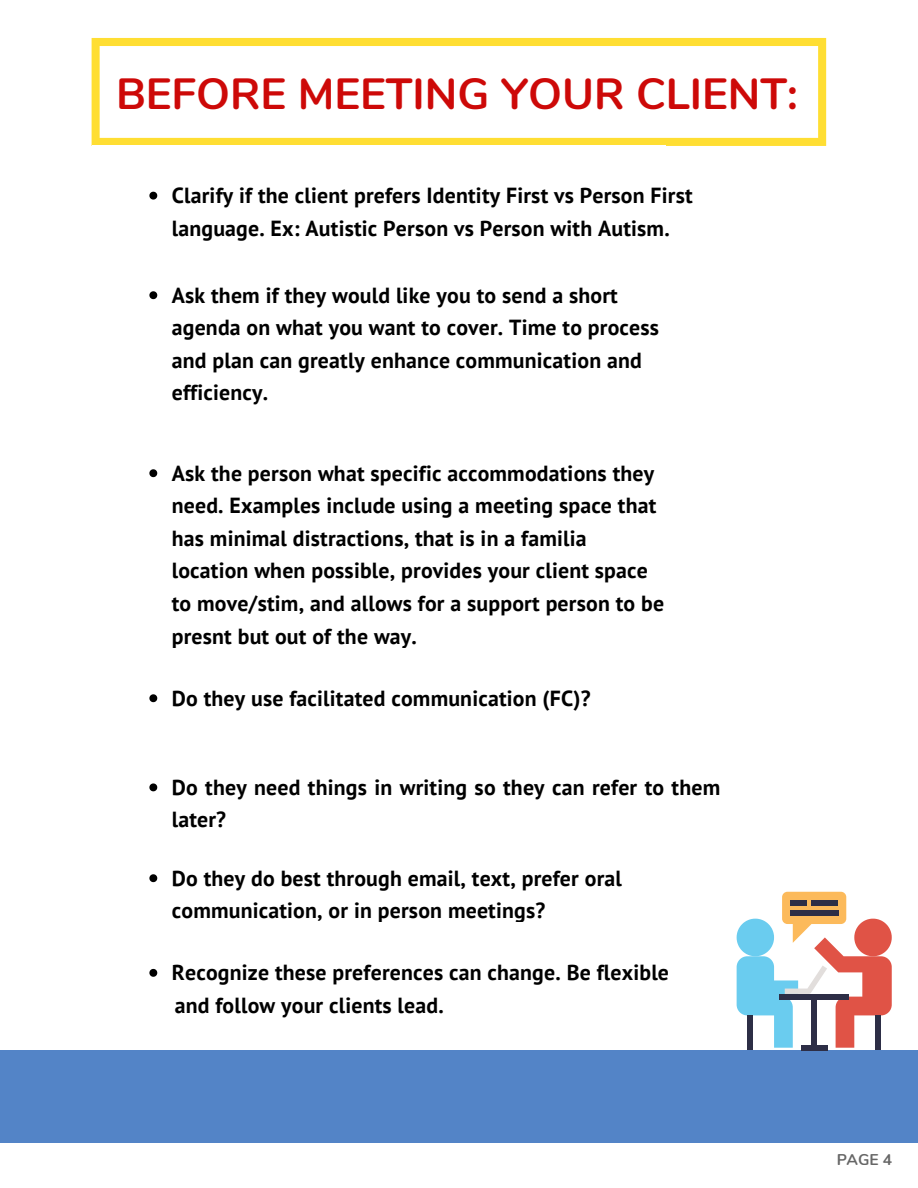
<style>
.page{position:relative;width:918px;height:1188px;background:#fff}
.page>*{position:absolute;margin:0;border:0;box-sizing:border-box;transform-origin:0 0}
.t1{font:700 43.65px "Nunito";color:#cd0908}
.t2{font:700 21.75px/32.7px "PT Sans";letter-spacing:.01em;color:#000}
.t3{font:700 15.6px "Nunito";color:#000}
</style>
<div class="page">
<svg style="left:92px;top:38px;width:734px;height:108px"></svg>
<div style="left:0;top:1050px;width:918px;height:92px;background:#5384c7"></div>
<svg style="left:149px;top:469px;width:8px;height:8px"></svg>
<svg style="left:149px;top:291px;width:8px;height:8px"></svg>
<svg style="left:149px;top:192px;width:8px;height:8px"></svg>
<div style="left:801px;top:1045px;width:27px;height:5px;background:#2d2e46"></div>
<div style="left:876px;top:1015px;width:5px;height:35px;background:#2d2e46"></div>
<div style="left:747px;top:1015px;width:6px;height:35px;background:#2d2e46"></div>
<svg style="left:737px;top:892px;width:155px;height:156px"></svg>
<div style="left:790px;top:900px;width:16px;height:5px;background:#2d2e46"></div>
<div style="left:790px;top:911px;width:48px;height:5px;background:#2d2e46"></div>
<div style="left:812px;top:900px;width:26px;height:5px;background:#2d2e46"></div>
<svg style="left:149px;top:694px;width:8px;height:8px"></svg>
<svg style="left:149px;top:783px;width:8px;height:8px"></svg>
<svg style="left:149px;top:874px;width:8px;height:8px"></svg>
<svg style="left:149px;top:969px;width:8px;height:8px"></svg>
<p class="t1" style="left:116px;top:65px;width:683px">BEFORE MEETING YOUR CLIENT:</p>
<p class="t2" style="left:172px;top:179px;width:522px">Clarify if the client prefers Identity First vs Person First language. Ex: Autistic Person vs Person with Autism.</p>
<p class="t2" style="left:172px;top:278px;width:489px">Ask them if they would like you to send a short agenda on what you want to cover. Time to process and plan can greatly enhance communication and efficiency.</p>
<p class="t2" style="left:172px;top:456px;width:494px">Ask the person what specific accommodations they need. Examples include using a meeting space that has minimal distractions, that is in a familia location when possible, provides your client space to move/stim, and allows for a support person to be presnt but out of the way.</p>
<p class="t2" style="left:172px;top:681px;width:420px">Do they use facilitated communication (FC)?</p>
<p class="t2" style="left:172px;top:770px;width:550px">Do they need things in writing so they can refer to them later?</p>
<p class="t2" style="left:172px;top:861px;width:452px">Do they do best through email, text, prefer oral communication, or in person meetings?</p>
<p class="t2" style="left:172px;top:956px;width:499px">Recognize these preferences can change. Be flexible</p>
<p class="t2" style="left:175px;top:988px;width:271px">and follow your clients lead.</p>
<p class="t3" style="left:836px;top:1149px;width:57px">PAGE 4</p>
</div>
